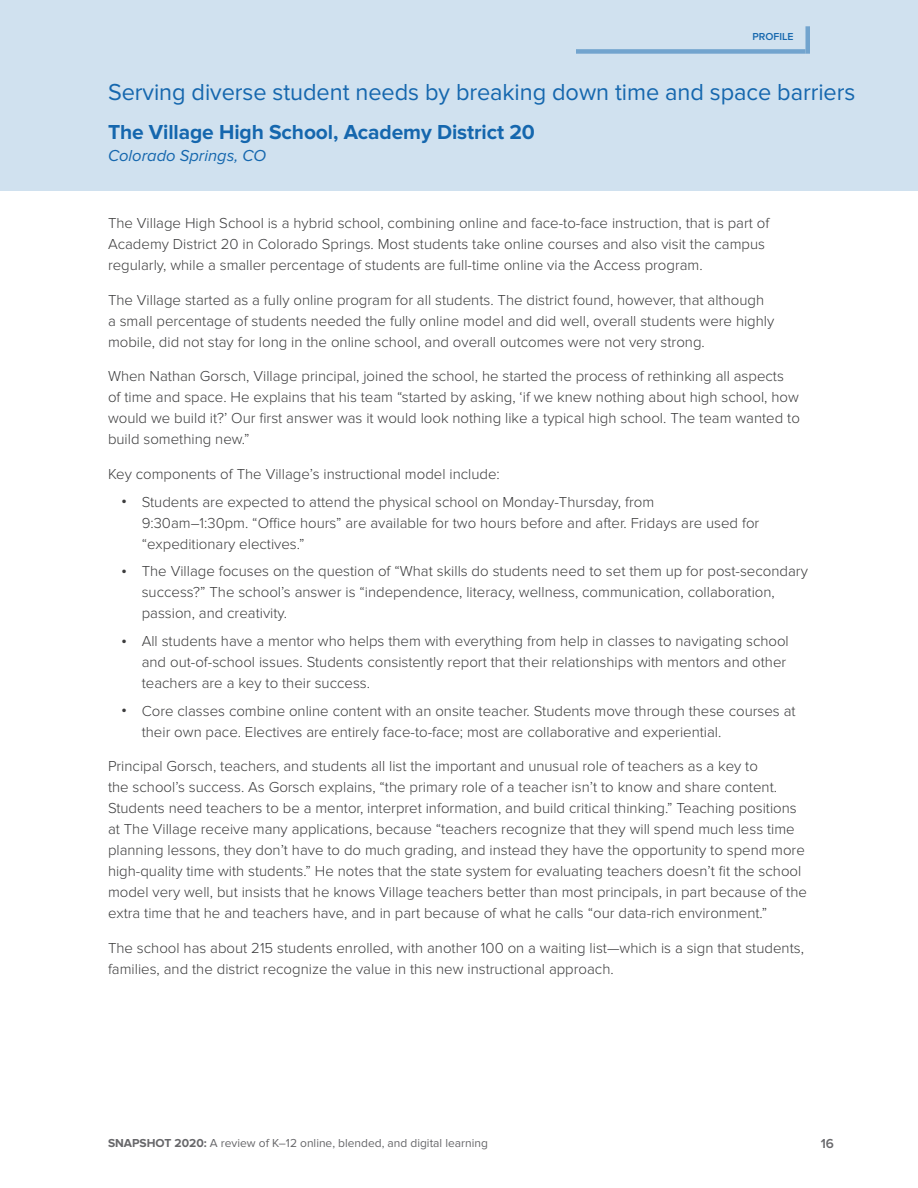
<style>
.page{position:relative;width:918px;height:1188px;background:#fff}
.page>*{position:absolute;margin:0;border:0;box-sizing:border-box;transform-origin:0 0}
.profile_district_use{font:24px "Proxima Nova";letter-spacing:-.005em;color:#1567ae}
.profile_district_use-2{font:700 21px "Proxima Nova";letter-spacing:-.005em;color:#1567ae}
.profile_header_locat{font:italic 16.5px "Proxima Nova";color:#1567ae}
.body_-_copy{font:300 15px/21px "Proxima Nova";color:#3c3c3d}
.t1{font:600 13.5px "Proxima Nova";color:#68686b}
.t2{font:12px "Proxima Nova";color:#67676a}
.t3{font:600 10.5px "Proxima Nova";color:#1567ae}
.s1{font-weight:700}
</style>
<div class="page">
<div style="left:0;top:0;width:918px;height:190px;background:#d0e1ef"></div>
<div style="left:576px;top:49px;width:230px;height:5px;background:#72a4ce"></div>
<hr style="left:806px;top:26px;width:4px;height:28px;background:#72a4ce">
<p class="t3" style="left:753px;top:30px;width:43px">PROFILE</p>
<p class="profile_district_use" style="left:108px;top:79px;width:749px">Serving diverse student needs by breaking down time and space barriers</p>
<p class="profile_district_use-2" style="left:108px;top:120px;width:428px">The Village High School, Academy District 20</p>
<p class="profile_header_locat" style="left:108px;top:147px;width:160px">Colorado Springs, CO</p>
<p class="body_-_copy" style="left:108px;top:213px;width:663px">The Village High School is a hybrid school, combining online and face-to-face instruction, that is part of<br>Academy District 20 in Colorado Springs. Most students take online courses and also visit the campus regularly, while a smaller percentage of students are full-time online via the Access program.</p>
<p class="body_-_copy" style="left:108px;top:290px;width:668px">The Village started as a fully online program for all students. The district found, however, that although a small percentage of students needed the fully online model and did well, overall students were highly mobile, did not stay for long in the online school, and overall outcomes were not very strong.</p>
<p class="body_-_copy" style="left:108px;top:366px;width:693px">When Nathan Gorsch, Village principal, joined the school, he started the process of rethinking all aspects of time and space. He explains that his team “started by asking, ‘if we knew nothing about high school, how would we build it?’ Our first answer was it would look nothing like a typical high school. The team wanted to build something new.”</p>
<p class="body_-_copy" style="left:108px;top:464px;width:393px">Key components of The Village’s instructional model include:</p>
<p class="body_-_copy" style="left:142px;top:491px;width:619px;text-indent:-20px"><span class="s1">•</span> Students are expected to attend the physical school on Monday-Thursday, from<br>9:30am–1:30pm. “Office hours” are available for two hours before and after. Fridays are used for “expeditionary electives.”</p>
<p class="body_-_copy" style="left:142px;top:561px;width:668px;text-indent:-20px"><span class="s1">•</span> The Village focuses on the question of “What skills do students need to set them up for post-secondary success?” The school’s answer is “independence, literacy, wellness, communication, collaboration, passion, and creativity.</p>
<p class="body_-_copy" style="left:142px;top:631px;width:649px;text-indent:-20px"><span class="s1">•</span> All students have a mentor who helps them with everything from help in classes to navigating school and out-of-school issues. Students consistently report that their relationships with mentors and other teachers are a key to their success.</p>
<p class="body_-_copy" style="left:142px;top:701px;width:655px;text-indent:-20px"><span class="s1">•</span> Core classes combine online content with an onsite teacher. Students move through these courses at their own pace. Electives are entirely face-to-face; most are collaborative and experiential.</p>
<p class="body_-_copy" style="left:108px;top:756px;width:700px">Principal Gorsch, teachers, and students all list the important and unusual role of teachers as a key to<br>the school’s success. As Gorsch explains, “the primary role of a teacher isn’t to know and share content.<br>Students need teachers to be a mentor, interpret information, and build critical thinking.” Teaching positions at The Village receive many applications, because “teachers recognize that they will spend much less time planning lessons, they don’t have to do much grading, and instead they have the opportunity to spend more high-quality time with students.” He notes that the state system for evaluating teachers doesn’t fit the school model very well, but insists that he knows Village teachers better than most principals, in part because of the extra time that he and teachers have, and in part because of what he calls “our data-rich environment.”</p>
<p class="body_-_copy" style="left:108px;top:938px;width:698px">The school has about 215 students enrolled, with another 100 on a waiting list—which is a sign that students, families, and the district recognize the value in this new instructional approach.</p>
<p class="t2" style="left:108px;top:1136px;width:381px"><span class="s1">SNAPSHOT 2020:</span> A review of K–12 online, blended, and digital learning</p>
<p class="t1" style="left:821px;top:1135px;width:15px">16</p>
</div>
